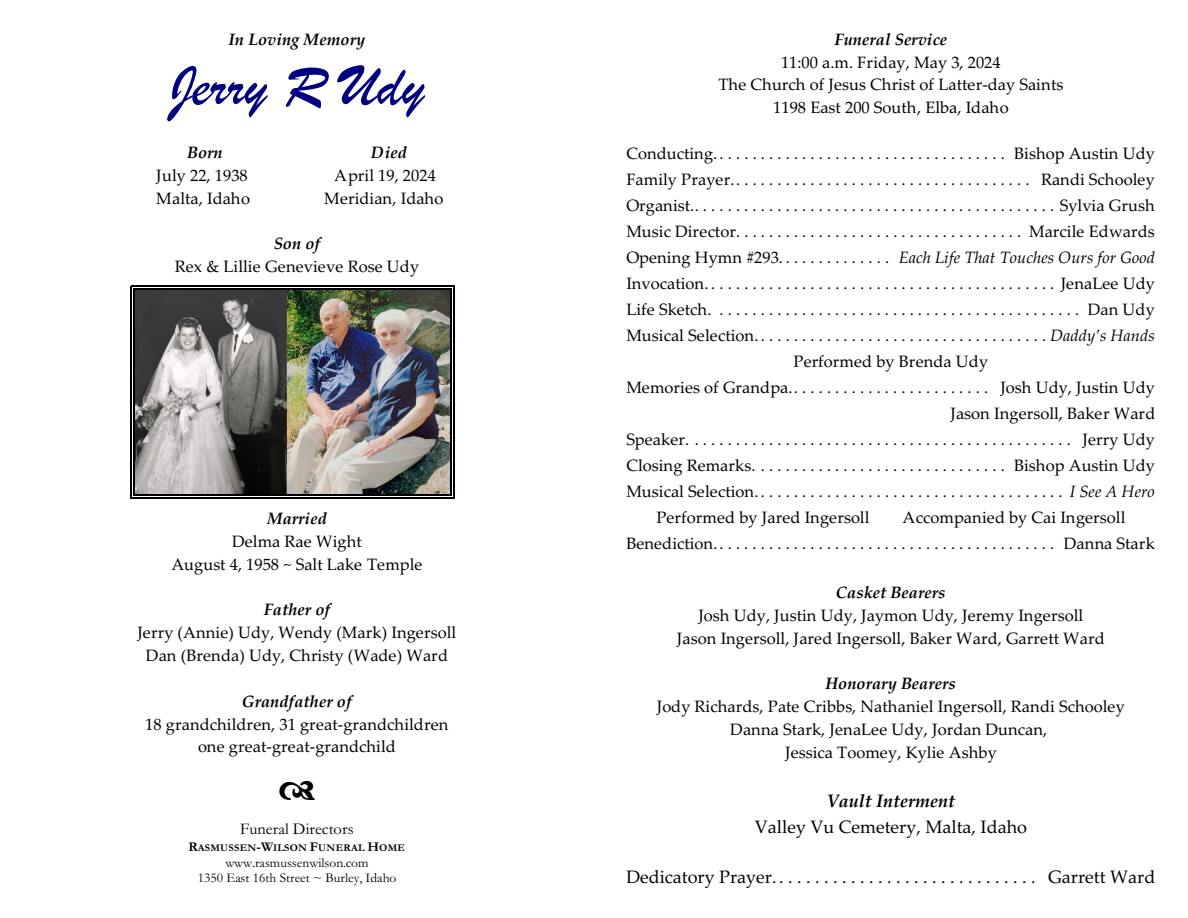
<style>
.page{position:relative;width:1188px;height:918px;background:#fff}
.page>*{position:absolute;margin:0;border:0;box-sizing:border-box;transform-origin:0 0}
.t1{font:italic 60px "Brush Script";color:#000080}
.t2{font:18px "Palatino Linotype";color:#000}
.t3{font:italic 700 18px "Palatino Linotype";color:#000}
.t4{font:16.5px/22.8px "Palatino Linotype";color:#000;text-align:center}
.t5{font:italic 700 16.5px "Palatino Linotype";color:#000}
.t6{font:italic 16.5px "Palatino Linotype";color:#000}
.t7{font:16.5px "Garamond";color:#000}
.t8{font:13.5px/15.6px "Garamond";color:#000;text-align:center}
.t9{font:700 10.5px "Garamond";letter-spacing:.025em;color:#000}
.s1{font-size:13.5px}
.s2{font-style:normal}
.s3{font-style:italic}
</style>
<div class="page">
<img style="left:135px;top:290px;width:316px;height:205px">
<hr style="left:134px;top:289px;width:1px;height:207px;background:#000">
<hr style="left:451px;top:289px;width:1px;height:207px;background:#000">
<hr style="left:134px;top:289px;width:318px;height:1px;background:#000">
<hr style="left:134px;top:495px;width:318px;height:1px;background:#000">
<hr style="left:131px;top:286px;width:1px;height:213px;background:#000">
<hr style="left:453px;top:286px;width:2px;height:213px;background:#000">
<hr style="left:131px;top:286px;width:323px;height:1px;background:#000">
<hr style="left:131px;top:498px;width:323px;height:1px;background:#000">
<p class="t5" style="left:228px;top:33px;width:138px">In Loving Memory</p>
<h1 class="t1" style="left:170px;top:68px;width:256px">Jerry R Udy</h1>
<p class="t5" style="left:187px;top:146px;width:37px">Born</p>
<p class="t5" style="left:371px;top:146px;width:37px">Died</p>
<p class="t4" style="left:156px;top:166px;width:93px">July 22, 1938</p>
<p class="t4" style="left:334px;top:166px;width:103px">April 19, 2024</p>
<p class="t4" style="left:156px;top:189px;width:95px">Malta, Idaho</p>
<p class="t4" style="left:324px;top:189px;width:121px">Meridian, Idaho</p>
<p class="t5" style="left:274px;top:237px;width:48px">Son of</p>
<p class="t4" style="left:175px;top:257px;width:246px">Rex &amp; Lillie Genevieve Rose Udy</p>
<p class="t5" style="left:267px;top:512px;width:61px">Married</p>
<p class="t4" style="left:171px;top:532px;width:253px">Delma Rae Wight<br>August 4, 1958 ~ Salt Lake Temple</p>
<p class="t5" style="left:264px;top:603px;width:68px">Father of</p>
<p class="t4" style="left:137px;top:623px;width:320px">Jerry (Annie) Udy, Wendy (Mark) Ingersoll<br>Dan (Brenda) Udy, Christy (Wade) Ward</p>
<p class="t5" style="left:242px;top:695px;width:111px">Grandfather of</p>
<p class="t4" style="left:145px;top:714px;width:305px">18 grandchildren, 31 great-grandchildren one great-great-grandchild</p>
<p class="t7" style="left:240px;top:824px;width:115px">Funeral Directors</p>
<p class="t9" style="left:188px;top:844px;width:218px"><span class="s1">R</span>ASMUSSEN<span class="s1">-W</span>ILSON <span class="s1">F</span>UNERAL <span class="s1">H</span>OME</p>
<p class="t8" style="left:198px;top:856px;width:200px">www.rasmussenwilson.com<br>1350 East 16th Street ~ Burley, Idaho</p>
<p class="t5" style="left:835px;top:33px;width:114px">Funeral Service</p>
<p class="t4" style="left:719px;top:52px;width:346px">11:00 a.m. Friday, May 3, 2024<br>The Church of Jesus Christ of Latter-day Saints<br>1198 East 200 South, Elba, Idaho</p>
<p class="t4" style="left:626px;top:144px;width:530px">Conducting.................................... Bishop Austin Udy</p>
<p class="t4" style="left:626px;top:170px;width:530px">Family Prayer..................................... Randi Schooley</p>
<p class="t4" style="left:626px;top:196px;width:530px">Organist.............................................Sylvia Grush</p>
<p class="t4" style="left:626px;top:222px;width:530px">Music Director................................... Marcile Edwards</p>
<p class="t6" style="left:626px;top:251px;width:530px"><span class="s2">Opening Hymn #293. . . . . . . . . . . . . .</span> Each Life That Touches Ours for Good</p>
<p class="t4" style="left:626px;top:274px;width:530px">Invocation........................................... JenaLee Udy</p>
<p class="t4" style="left:626px;top:300px;width:530px">Life Sketch. ............................................ Dan Udy</p>
<p class="t4" style="left:626px;top:326px;width:530px">Musical Selection....................................<span class="s3">Daddy’s Hands</span></p>
<p class="t4" style="left:794px;top:352px;width:196px">Performed by Brenda Udy</p>
<p class="t4" style="left:626px;top:378px;width:530px">Memories of Grandpa.. . . . . . . . . . . . . . . . . . . . . . . . Josh Udy, Justin Udy</p>
<p class="t4" style="left:951px;top:404px;width:206px">Jason Ingersoll, Baker Ward</p>
<p class="t4" style="left:626px;top:430px;width:530px">Speaker............................................... Jerry Udy</p>
<p class="t4" style="left:626px;top:456px;width:530px">Closing Remarks............................... Bishop Austin Udy</p>
<p class="t4" style="left:626px;top:482px;width:530px">Musical Selection...................................... <span class="s3">I See A Hero</span></p>
<p class="t4" style="left:656px;top:508px;width:215px">Performed by Jared Ingersoll</p>
<p class="t4" style="left:626px;top:506px;width:530px;line-height:26px;text-align:left;text-indent:276px">Accompanied by Cai Ingersoll<br>Benediction.......................................... Danna Stark</p>
<p class="t5" style="left:836px;top:586px;width:111px">Casket Bearers</p>
<p class="t4" style="left:677px;top:606px;width:429px">Josh Udy, Justin Udy, Jaymon Udy, Jeremy Ingersoll<br>Jason Ingersoll, Jared Ingersoll, Baker Ward, Garrett Ward</p>
<p class="t5" style="left:825px;top:677px;width:132px">Honorary Bearers</p>
<p class="t4" style="left:657px;top:697px;width:470px">Jody Richards, Pate Cribbs, Nathaniel Ingersoll, Randi Schooley<br>Danna Stark, JenaLee Udy, Jordan Duncan,<br>Jessica Toomey, Kylie Ashby</p>
<p class="t3" style="left:827px;top:794px;width:130px">Vault Interment</p>
<p class="t2" style="left:755px;top:819px;width:274px">Valley Vu Cemetery, Malta, Idaho</p>
<p class="t2" style="left:626px;top:869px;width:531px">Dedicatory Prayer.............................. Garrett Ward</p>
</div>
